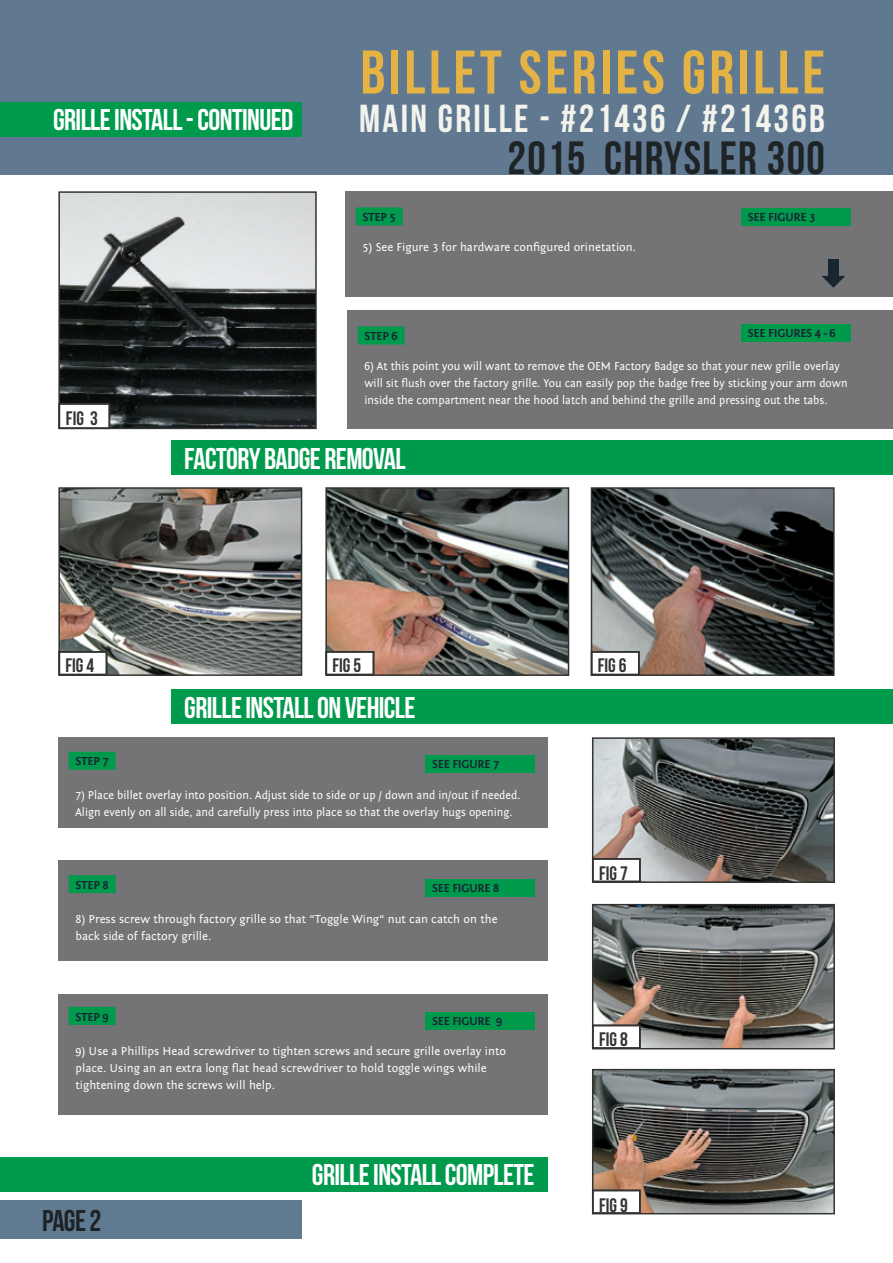
<style>
.page{position:relative;width:893px;height:1263px;background:#fff}
.page>*{position:absolute;margin:0;border:0;box-sizing:border-box;transform-origin:0 0}
.Car_name{font:61.5px "Bebas Neue";letter-spacing:.06em;color:#e5b244}
.Car_model{font:46.5px "Bebas Neue";letter-spacing:.03em;color:#1e2326}
.Car_model-2{font:39px "Bebas Neue";letter-spacing:.06em;color:#f3f3ed}
.Tech_data_title{font:30px "Bebas Neue";letter-spacing:-.02em;color:#fff}
.Tech_data_title-2{font:30px "Bebas Neue";color:#1e2326}
.Normal_text{font:19.5px "Bebas Neue";color:#323332}
.Normal_text-2{font:12px/17px "Fontin Sans";color:#fff;scale:.95 1}
.Normal_text-3{font:12px/17px "Fontin Sans";color:#fff}
.Tech_data_title-3{font:700 12px "Fontin Sans";letter-spacing:-.02em;color:#182631}
.Subtitle_normal{font:700 12px "Fontin Sans";letter-spacing:-.02em;color:#182631}
</style>
<div class="page">
<div style="left:0;top:1200px;width:301px;height:39px;background:#607a91"></div>
<img style="left:61px;top:194px;width:253px;height:232px">
<div style="left:58px;top:191px;width:259px;height:238px;border:2px solid #323332"></div>
<div style="left:59px;top:403px;width:51px;height:26px;background:#fff"></div>
<div style="left:58px;top:403px;width:52px;height:26px;border:2px solid #323332"></div>
<img style="left:595px;top:740px;width:237px;height:140px">
<div style="left:592px;top:737px;width:243px;height:146px;border:2px solid #323332"></div>
<div style="left:592px;top:858px;width:49px;height:24px;background:#fff"></div>
<div style="left:592px;top:858px;width:49px;height:24px;border:2px solid #323332"></div>
<img style="left:595px;top:907px;width:237px;height:139px">
<div style="left:592px;top:904px;width:243px;height:145px;border:2px solid #323332"></div>
<div style="left:592px;top:1025px;width:49px;height:24px;background:#fff"></div>
<div style="left:592px;top:1024px;width:49px;height:25px;border:2px solid #323332"></div>
<img style="left:595px;top:1072px;width:237px;height:139px">
<div style="left:592px;top:1069px;width:243px;height:145px;border:2px solid #323332"></div>
<div style="left:592px;top:1190px;width:49px;height:24px;background:#fff"></div>
<div style="left:592px;top:1189px;width:49px;height:25px;border:2px solid #323332"></div>
<img style="left:61px;top:490px;width:238px;height:183px">
<div style="left:58px;top:487px;width:244px;height:189px;border:2px solid #323332"></div>
<div style="left:59px;top:651px;width:48px;height:24px;background:#fff"></div>
<div style="left:58px;top:651px;width:49px;height:24px;border:2px solid #323332"></div>
<img style="left:594px;top:490px;width:238px;height:183px">
<div style="left:591px;top:487px;width:244px;height:189px;border:2px solid #323332"></div>
<div style="left:591px;top:651px;width:49px;height:24px;background:#fff"></div>
<div style="left:591px;top:651px;width:49px;height:24px;border:2px solid #323332"></div>
<img style="left:328px;top:490px;width:238px;height:183px">
<div style="left:325px;top:487px;width:244px;height:189px;border:2px solid #323332"></div>
<div style="left:326px;top:651px;width:48px;height:24px;background:#fff"></div>
<div style="left:325px;top:651px;width:49px;height:24px;border:2px solid #323332"></div>
<div style="left:345px;top:191px;width:548px;height:106px;background:#747375"></div>
<div style="left:347px;top:310px;width:546px;height:119px;background:#747375"></div>
<div style="left:356px;top:207px;width:47px;height:18px;background:#009a4d"></div>
<div style="left:358px;top:326px;width:47px;height:18px;background:#009a4d"></div>
<div style="left:741px;top:208px;width:109px;height:18px;background:#009a4d"></div>
<div style="left:741px;top:324px;width:109px;height:18px;background:#009a4d"></div>
<div style="left:58px;top:861px;width:489px;height:100px;background:#747375"></div>
<div style="left:69px;top:875px;width:47px;height:18px;background:#009a4d"></div>
<div style="left:425px;top:879px;width:110px;height:17px;background:#009a4d"></div>
<div style="left:58px;top:737px;width:489px;height:90px;background:#747375"></div>
<div style="left:69px;top:752px;width:47px;height:18px;background:#009a4d"></div>
<div style="left:425px;top:755px;width:110px;height:18px;background:#009a4d"></div>
<div style="left:58px;top:994px;width:489px;height:121px;background:#747375"></div>
<div style="left:69px;top:1007px;width:47px;height:18px;background:#009a4d"></div>
<div style="left:425px;top:1012px;width:110px;height:18px;background:#009a4d"></div>
<div style="left:0;top:0;width:893px;height:174px;background:#607991"></div>
<div style="left:0;top:102px;width:302px;height:34px;background:#009a4d"></div>
<div style="left:0;top:1157px;width:547px;height:34px;background:#009a4d"></div>
<div style="left:171px;top:441px;width:722px;height:34px;background:#009a4d"></div>
<div style="left:171px;top:690px;width:722px;height:34px;background:#009a4d"></div>
<svg style="left:822px;top:276px;width:23px;height:12px"></svg>
<div style="left:828px;top:259px;width:10px;height:17px;background:#182631"></div>
<p class="Car_name" style="left:360px;top:39px;width:466px">BILLET SERIES GRILLE</p>
<p class="Tech_data_title" style="left:53px;top:103px;width:242px">GRILLE INSTALL - CONTINUED</p>
<p class="Car_model-2" style="left:359px;top:97px;width:467px">MAIN GRILLE - #21436 / #21436B</p>
<p class="Car_model" style="left:508px;top:133px;width:319px">2015 CHRYSLER 300</p>
<p class="Subtitle_normal" style="left:362px;top:211px;width:35px">STEP 5</p>
<p class="Normal_text-3" style="left:362px;top:239px;width:275px">5) See Figure 3 for hardware configured orinetation.</p>
<p class="Tech_data_title-3" style="left:748px;top:211px;width:69px">SEE FIGURE 3</p>
<p class="Normal_text" style="left:66px;top:408px;width:33px">FIG 3</p>
<p class="Tech_data_title-3" style="left:748px;top:326px;width:89px">SEE FIGURES 4 - 6</p>
<p class="Subtitle_normal" style="left:364px;top:330px;width:35px">STEP 6</p>
<p class="Normal_text-2" style="left:364px;top:358px;width:510px">6) At this point you will want to remove the OEM Factory Badge so that your new grille overlay will sit flush over the factory grille. You can easily pop the badge free by sticking your arm down inside the compartment near the hood latch and behind the grille and pressing out the tabs.</p>
<p class="Tech_data_title" style="left:184px;top:442px;width:223px">FACTORY BADGE REMOVAL</p>
<p class="Normal_text" style="left:66px;top:654px;width:30px">FIG 4</p>
<p class="Normal_text" style="left:333px;top:654px;width:30px">FIG 5</p>
<p class="Normal_text" style="left:598px;top:654px;width:30px">FIG 6</p>
<p class="Tech_data_title" style="left:184px;top:691px;width:233px">GRILLE INSTALL ON VEHICLE</p>
<p class="Subtitle_normal" style="left:75px;top:755px;width:35px">STEP 7</p>
<p class="Normal_text-2" style="left:75px;top:787px;width:470px">7) Place billet overlay into position. Adjust side to side or up / down and in/out if needed.<br>Align evenly on all side, and carefully press into place so that the overlay hugs opening.</p>
<p class="Tech_data_title-3" style="left:432px;top:758px;width:69px">SEE FIGURE 7</p>
<p class="Subtitle_normal" style="left:75px;top:878px;width:35px">STEP 8</p>
<p class="Normal_text-3" style="left:75px;top:910px;width:424px">8) Press screw through factory grille so that “Toggle Wing“ nut can catch on the back side of factory grille.</p>
<p class="Tech_data_title-3" style="left:432px;top:881px;width:69px">SEE FIGURE 8</p>
<p class="Subtitle_normal" style="left:75px;top:1010px;width:35px">STEP 9</p>
<p class="Normal_text-3" style="left:75px;top:1042px;width:432px">9) Use a Phillips Head screwdriver to tighten screws and secure grille overlay into place. Using an an extra long flat head screwdriver to hold toggle wings while tightening down the screws will help.</p>
<p class="Tech_data_title-3" style="left:432px;top:1015px;width:71px">SEE FIGURE 9</p>
<p class="Tech_data_title-2" style="left:42px;top:1204px;width:61px">PAGE 2</p>
<p class="Tech_data_title" style="left:312px;top:1158px;width:224px">GRILLE INSTALL COMPLETE</p>
<p class="Normal_text" style="left:599px;top:863px;width:30px">FIG 7</p>
<p class="Normal_text" style="left:599px;top:1029px;width:30px">FIG 8</p>
<p class="Normal_text" style="left:599px;top:1194px;width:30px">FIG 9</p>
</div>
